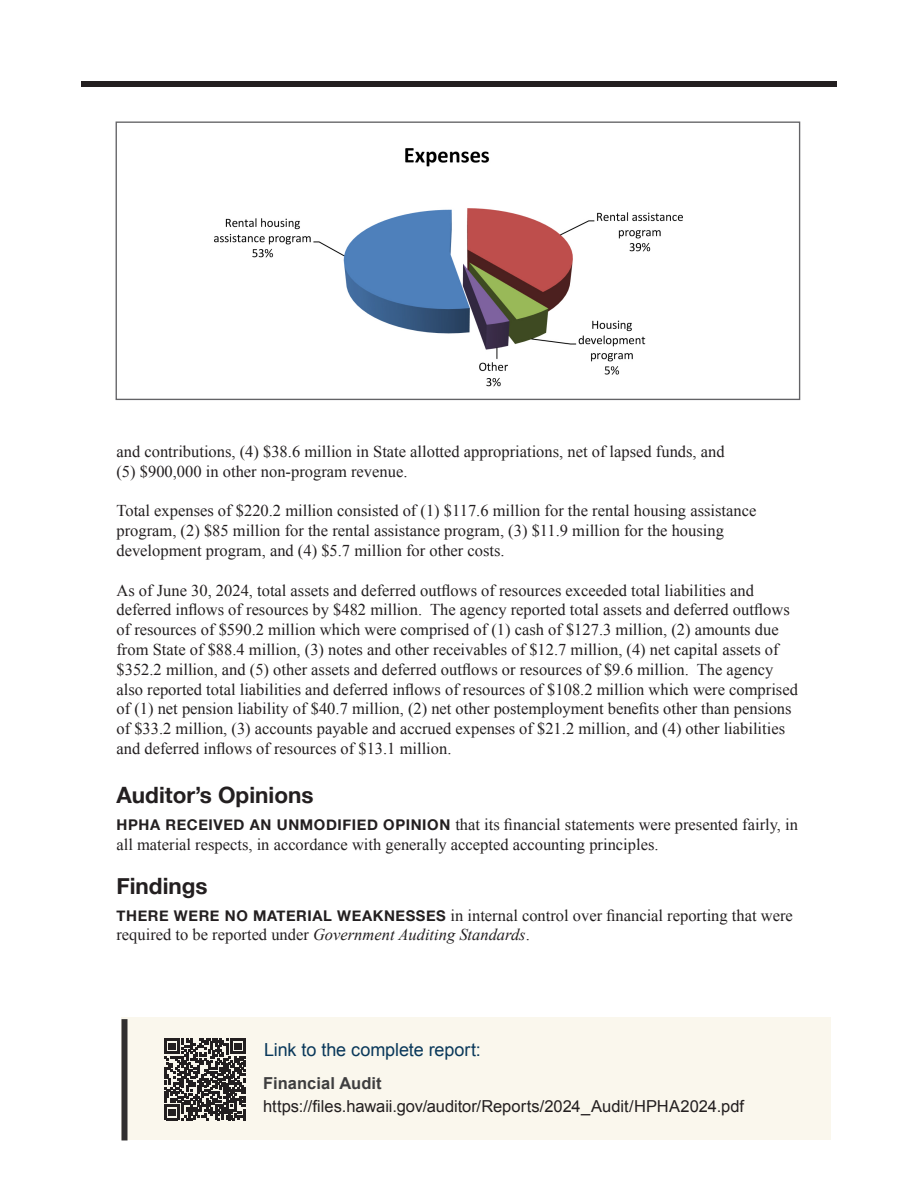
<style>
.page{position:relative;width:918px;height:1188px;background:#fff}
.page>*{position:absolute;margin:0;border:0;box-sizing:border-box;transform-origin:0 0}
.t1{font:700 22.5px "Helvetica Neue";color:#231f20}
.t2{font:18px "Arial";letter-spacing:-.005em;color:#09385a}
.t3{font:16.5px/19.8px "Times New Roman";color:#231f20}
.t4{font:16.5px "Arial";color:#231f20}
.t5{font:700 16.5px "Arial";letter-spacing:.005em;color:#3e3e3f}
.s1{font-family:"Helvetica Neue";font-weight:700;font-size:14.85px}
.s2{font-style:italic}
</style>
<div class="page">
<div style="left:81px;top:81px;width:756px;height:6px;background:#231f20"></div>
<div style="left:116px;top:122px;width:684px;height:278px;border:1px solid #636366"></div>
<img style="left:214px;top:148px;width:469px;height:239px">
<div style="left:122px;top:1017px;width:709px;height:123px;background:#faf7ed"></div>
<svg style="left:164px;top:1039px;width:82px;height:81px"></svg>
<div style="left:122px;top:1019px;width:6px;height:121px;background:#312f30"></div>
<p class="t3" style="left:117px;top:441px;width:610px">and contributions, (4) $38.6 million in State allotted appropriations, net of lapsed funds, and (5) $900,000 in other non-program revenue.</p>
<p class="t3" style="left:117px;top:501px;width:641px">Total expenses of $220.2 million consisted of (1) $117.6 million for the rental housing assistance program, (2) $85 million for the rental assistance program, (3) $11.9 million for the housing development program, and (4) $5.7 million for other costs.</p>
<p class="t3" style="left:117px;top:580px;width:683px">As of June 30, 2024, total assets and deferred outflows of resources exceeded total liabilities and deferred inflows of resources by $482 million. The agency reported total assets and deferred outflows of resources of $590.2 million which were comprised of (1) cash of $127.3 million, (2) amounts due from State of $88.4 million, (3) notes and other receivables of $12.7 million, (4) net capital assets of $352.2 million, and (5) other assets and deferred outflows or resources of $9.6 million. The agency also reported total liabilities and deferred inflows of resources of $108.2 million which were comprised of (1) net pension liability of $40.7 million, (2) net other postemployment benefits other than pensions of $33.2 million, (3) accounts payable and accrued expenses of $21.2 million, and (4) other liabilities and deferred inflows of resources of $13.1 million.</p>
<p class="t1" style="left:117px;top:778px;width:199px">Auditor’s Opinions</p>
<p class="t3" style="left:117px;top:814px;width:683px"><span class="s1">HPHA RECEIVED AN UNMODIFIED OPINION</span> that its financial statements were presented fairly, in all material respects, in accordance with generally accepted accounting principles.</p>
<p class="t1" style="left:117px;top:868px;width:93px">Findings</p>
<p class="t3" style="left:117px;top:905px;width:678px"><span class="s1">THERE WERE NO MATERIAL WEAKNESSES</span> in internal control over financial reporting that were required to be reported under <span class="s2">Government Auditing Standards</span>.</p>
<p class="t2" style="left:264px;top:1037px;width:218px">Link to the complete report:</p>
<p class="t5" style="left:263px;top:1072px;width:120px">Financial Audit</p>
<p class="t4" style="left:263px;top:1095px;width:482px">https://files.hawaii.gov/auditor/Reports/2024_Audit/HPHA2024.pdf</p>
</div>
